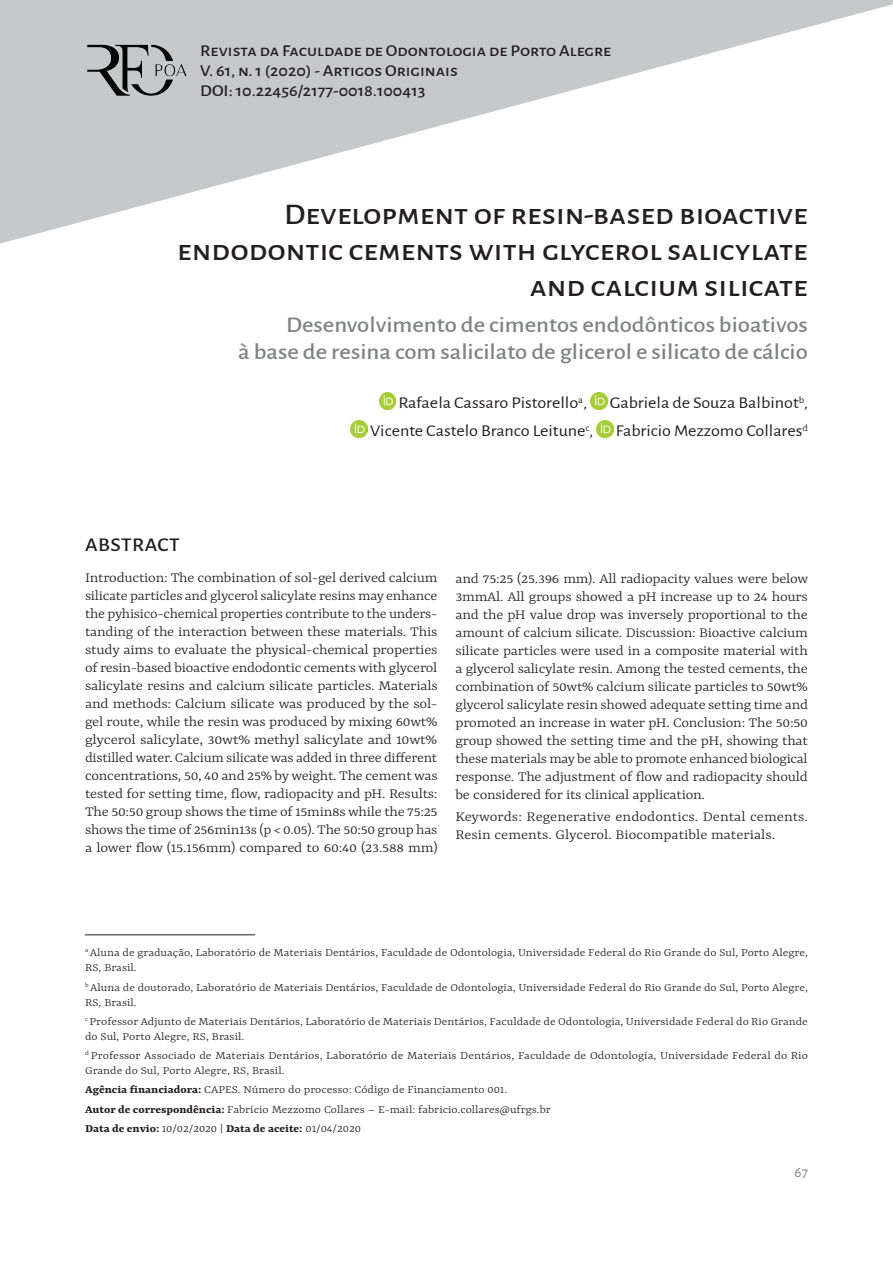
<style>
.page{position:relative;width:893px;height:1263px;background:#fff}
.page>*{position:absolute;margin:0;border:0;box-sizing:border-box;transform-origin:0 0}
.t1{font:500 30px/36px "Alegreya Sans";color:#231f20;text-align:right;scale:1.1 1}
.t2{font:500 22.5px/27px "Alegreya Sans";color:#808285;text-align:right;scale:1.1 1}
.t3{font:500 19.5px "Alegreya Sans";letter-spacing:.02em;color:#231f20;scale:1.1 1}
.t4{font:500 16.5px/19.8px "Alegreya Sans";color:#231f20;scale:1.1 1}
.t5{font:16.5px "Alegreya Sans";color:#231f20;scale:1.1 1}
.t6{font:300 15px/18px "Yrsa";letter-spacing:-.015em;color:#231f20;text-align:justify;scale:1.1 1}
.t7{font:300 15px/18px "Yrsa";letter-spacing:-.015em;color:#231f20;scale:1.11 1}
.t8{font:15px "Alegreya Sans SC";color:#808285}
.t9{font:300 12px/15px "Yrsa";color:#231f20;scale:1.1 1}
.t10{font:300 12px/15px "Yrsa";color:#231f20;scale:1.12 1}
.s1{font-weight:700}
</style>
<div class="page">
<svg style="left:0;top:0;width:893px;height:244px"></svg>
<img style="left:86px;top:43px;width:102px;height:54px">
<img style="left:379px;top:393px;width:17px;height:17px">
<img style="left:590px;top:393px;width:17px;height:17px">
<img style="left:351px;top:421px;width:17px;height:17px">
<img style="left:596px;top:421px;width:17px;height:17px">
<hr style="left:85px;top:934px;width:170px;height:1px;background:#231f20">
<p class="t4" style="left:200px;top:40px;width:375px">Revista da Faculdade de Odontologia de Porto Alegre<br>V. 61, n. 1 (2020) - Artigos Originais<br>DOI: 10.22456/2177-0018.100413</p>
<h1 class="t1" style="left:177px;top:195px;width:575px">Development of resin-based bioactive endodontic cements with glycerol salicylate and calcium silicate</h1>
<h2 class="t2" style="left:238px;top:310px;width:519px">Desenvolvimento de cimentos endodônticos bioativos<br>à base de resina com salicilato de glicerol e silicato de cálcio</h2>
<p class="t5" style="left:398px;top:391px;width:173px">Rafaela Cassaro Pistorello<sup>a</sup>,</p>
<p class="t5" style="left:610px;top:391px;width:182px">Gabriela de Souza Balbinot<sup>b</sup>,</p>
<p class="t5" style="left:370px;top:419px;width:205px">Vicente Castelo Branco Leitune<sup>c</sup>,</p>
<p class="t5" style="left:616px;top:419px;width:176px">Fabricio Mezzomo Collares<sup>d</sup></p>
<h3 class="t3" style="left:85px;top:531px;width:87px">ABSTRACT</h3>
<p class="t6" style="left:85px;top:570px;width:322px">Introduction: The combination of sol-gel derived calcium silicate particles and glycerol salicylate resins may enhance the pyhisico-chemical properties contribute to the unders&shy;tanding of the interaction between these materials. This study aims to evaluate the physical-chemical properties of resin-based bioactive endodontic cements with glycerol salicylate resins and calcium silicate particles. Materials and methods: Calcium silicate was produced by the sol&shy;gel route, while the resin was produced by mixing 60wt% glycerol salicylate, 30wt% methyl salicylate and 10wt% distilled water. Calcium silicate was added in three different concentrations, 50, 40 and 25% by weight. The cement was tested for setting time, flow, radiopacity and pH. Results:<br>The 50:50 group shows the time of 15min8s while the 75:25 shows the time of 256min13s (p &lt; 0.05). The 50:50 group has a lower flow (15.156mm) compared to 60:40 (23.588 mm)</p>
<p class="t6" style="left:455px;top:570px;width:322px">and 75:25 (25.396 mm). All radiopacity values were below 3mmAl. All groups showed a pH increase up to 24 hours and the pH value drop was inversely proportional to the amount of calcium silicate. Discussion: Bioactive calcium silicate particles were used in a composite material with a glycerol salicylate resin. Among the tested cements, the combination of 50wt% calcium silicate particles to 50wt% glycerol salicylate resin showed adequate setting time and promoted an increase in water pH. Conclusion: The 50:50 group showed the setting time and the pH, showing that these materials may be able to promote enhanced biological response. The adjustment of flow and radiopacity should be considered for its clinical application.</p>
<p class="t7" style="left:455px;top:808px;width:319px">Keywords: Regenerative endodontics. Dental cements.<br>Resin cements. Glycerol. Biocompatible materials.</p>
<p class="t9" style="left:85px;top:946px;width:659px"><sup>a</sup> Aluna de graduação, Laboratório de Materiais Dentários, Faculdade de Odontologia, Universidade Federal do Rio Grande do Sul, Porto Alegre,<br>RS, Brasil.</p>
<p class="t9" style="left:85px;top:980px;width:659px"><sup>b</sup> Aluna de doutorado, Laboratório de Materiais Dentários, Faculdade de Odontologia, Universidade Federal do Rio Grande do Sul, Porto Alegre,<br>RS, Brasil.</p>
<p class="t9" style="left:85px;top:1014px;width:659px"><sup>c</sup> Professor Adjunto de Materiais Dentários, Laboratório de Materiais Dentários, Faculdade de Odontologia, Universidade Federal do Rio Grande do Sul, Porto Alegre, RS, Brasil.</p>
<p class="t10" style="left:85px;top:1049px;width:647px"><sup>d</sup> Professor Associado de Materiais Dentários, Laboratório de Materiais Dentários, Faculdade de Odontologia, Universidade Federal do Rio<br>Grande do Sul, Porto Alegre, RS, Brasil.</p>
<p class="t9" style="left:85px;top:1081px;width:425px;line-height:19.2px"><span class="s1">Agência financiadora:</span> CAPES. Número do processo: Código de Financiamento 001.<br><span class="s1">Autor de correspondência:</span> Fabrício Mezzomo Collares – E-mail: fabricio.collares@ufrgs.br<br><span class="s1">Data de envio:</span> 10/02/2020 | <span class="s1">Data de aceite:</span> 01/04/2020</p>
<p class="t8" style="left:795px;top:1162px;width:15px">67</p>
</div>
